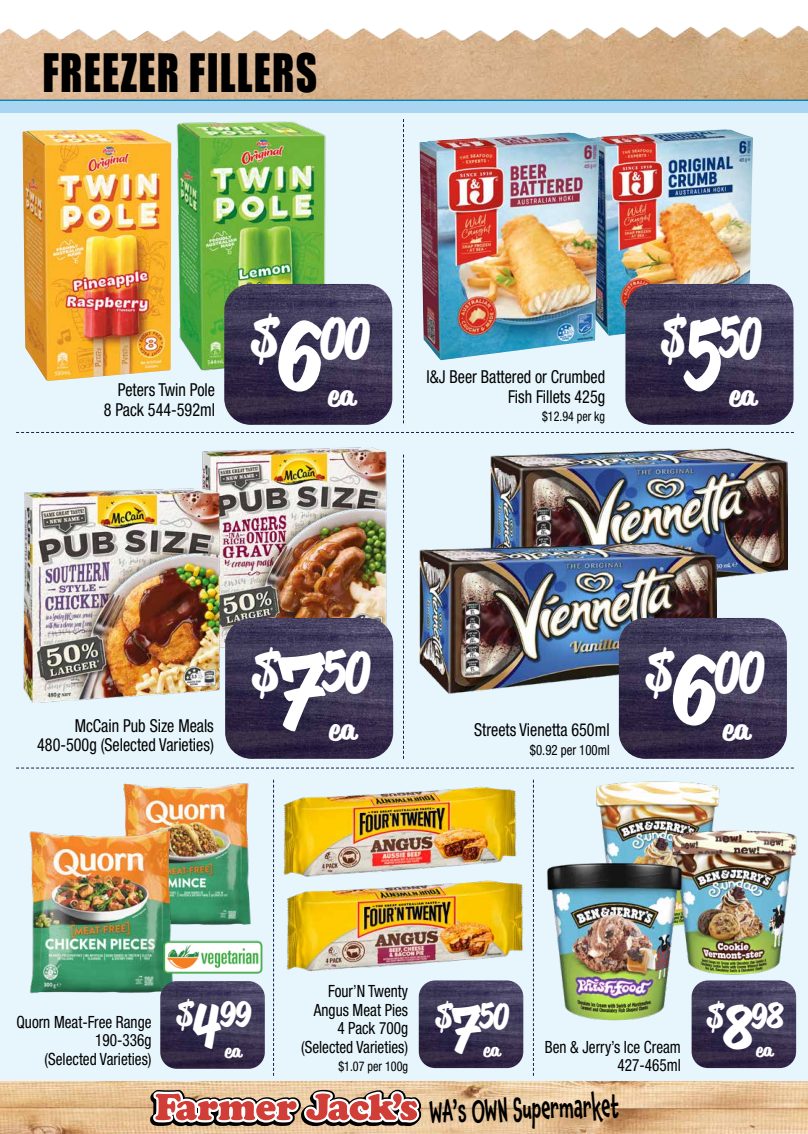
<style>
.page{position:relative;width:808px;height:1134px;background:#fff}
.page>*{position:absolute;margin:0;border:0;box-sizing:border-box;transform-origin:0 0}
.t1{font:700 56.9px "Reklame Script";color:#fff;scale:.77 1}
.t2{font:700 56.9px "Reklame Script";color:#fff;scale:.68 1}
.t3{font:48.7px "Impact";letter-spacing:.03em;color:#000;scale:.85 1}
.t4{font:700 35.4px "Reklame Script";color:#fff;scale:.77 1}
.t5{font:500 28.8px "Chaloops";color:#000;scale:.65 1}
.t6{font:700 27.9px "Reklame Script";color:#fff}
.t7{font:condensed 17.9px/19.5px "Helvetica Neue LT Std";color:#000;text-align:right;scale:.9 1}
.t8{font:700 17.4px "Reklame Script";color:#fff}
.t9{font:condensed 16.9px/18.4px "Helvetica Neue LT Std";color:#000;text-align:right;scale:.9 1}
.t10{font:condensed 14.2px "Helvetica Neue LT Std";color:#000;scale:.9 1}
.t11{font:condensed 13.4px "Helvetica Neue LT Std";color:#000;scale:.9 1}
.s1{font-size:97.6px}
.s2{font-size:60.7px}
</style>
<div class="page">
<div style="left:0;top:112px;width:808px;height:969px;background:#e7f6fd"></div>
<img style="left:0;top:1081px;width:808px;height:53px">
<svg style="left:149px;top:1089px;width:273px;height:38px"></svg>
<img style="left:0;top:26px;width:808px;height:74px">
<div style="left:0;top:100px;width:808px;height:12px;border:1px solid #007dac"></div>
<div style="left:0;top:101px;width:808px;height:11px;background:#aad5f2"></div>
<svg style="left:273px;top:780px;width:1px;height:296px"></svg>
<svg style="left:403px;top:455px;width:1px;height:304px"></svg>
<svg style="left:403px;top:119px;width:1px;height:304px"></svg>
<svg style="left:533px;top:780px;width:1px;height:296px"></svg>
<svg style="left:16px;top:767px;width:778px;height:1px"></svg>
<svg style="left:16px;top:432px;width:778px;height:1px"></svg>
<img style="left:599px;top:129px;width:154px;height:207px">
<img style="left:419px;top:133px;width:180px;height:227px">
<img style="left:171px;top:121px;width:155px;height:250px">
<img style="left:22px;top:129px;width:149px;height:252px">
<img style="left:224px;top:284px;width:168px;height:141px">
<img style="left:490px;top:448px;width:297px;height:163px">
<img style="left:419px;top:531px;width:297px;height:173px">
<img style="left:123px;top:783px;width:128px;height:142px">
<img style="left:29px;top:826px;width:158px;height:168px">
<img style="left:160px;top:981px;width:105px;height:88px">
<img style="left:283px;top:787px;width:234px;height:89px">
<img style="left:286px;top:876px;width:238px;height:96px">
<img style="left:419px;top:980px;width:104px;height:88px">
<img style="left:692px;top:980px;width:104px;height:88px">
<img style="left:161px;top:938px;width:102px;height:43px">
<img style="left:202px;top:448px;width:192px;height:200px">
<img style="left:23px;top:488px;width:205px;height:214px">
<img style="left:225px;top:618px;width:168px;height:141px">
<img style="left:625px;top:284px;width:168px;height:141px">
<img style="left:619px;top:618px;width:168px;height:141px">
<img style="left:596px;top:781px;width:124px;height:77px">
<img style="left:657px;top:826px;width:140px;height:149px">
<img style="left:532px;top:858px;width:166px;height:167px">
<h2 class="t3" style="left:43px;top:35px;width:325px">FREEZER FILLERS</h2>
<p class="t7" style="left:104px;top:380px;width:125px">Peters Twin Pole<br>8 Pack 544-592ml</p>
<h1 class="t1" style="left:249px;top:297px;width:157px">$<span class="s1">6</span>00</h1>
<h3 class="t6" style="left:328px;top:376px;width:28px">ea</h3>
<p class="t7" style="left:427px;top:367px;width:200px">I&amp;J Beer Battered or Crumbed<br>Fish Fillets 425g</p>
<p class="t11" style="left:542px;top:409px;width:72px">$12.94 per kg</p>
<h1 class="t2" style="left:660px;top:297px;width:150px">$<span class="s1">5</span>50</h1>
<h3 class="t6" style="left:729px;top:376px;width:28px">ea</h3>
<p class="t7" style="left:37px;top:715px;width:198px">McCain Pub Size Meals<br>480-500g (Selected Varieties)</p>
<h1 class="t1" style="left:250px;top:631px;width:157px">$<span class="s1">7</span>50</h1>
<h3 class="t6" style="left:329px;top:710px;width:28px">ea</h3>
<p class="t7" style="left:474px;top:720px;width:152px">Streets Vienetta 650ml</p>
<p class="t10" style="left:530px;top:742px;width:90px">$0.92 per 100ml</p>
<h1 class="t1" style="left:644px;top:631px;width:157px">$<span class="s1">6</span>00</h1>
<h3 class="t6" style="left:723px;top:710px;width:28px">ea</h3>
<p class="t9" style="left:16px;top:1012px;width:152px">Quorn Meat-Free Range<br>190-336g<br>(Selected Varieties)</p>
<h3 class="t4" style="left:175px;top:989px;width:100px">$<span class="s2">4</span>99</h3>
<p class="t8" style="left:225px;top:1038px;width:18px">ea</p>
<p class="t9" style="left:301px;top:982px;width:120px">Four’N Twenty<br>Angus Meat Pies<br>4 Pack 700g (Selected Varieties)</p>
<p class="t11" style="left:338px;top:1058px;width:79px">$1.07 per 100g</p>
<h3 class="t4" style="left:434px;top:991px;width:98px">$<span class="s2">7</span>50</h3>
<p class="t8" style="left:483px;top:1038px;width:18px">ea</p>
<p class="t9" style="left:545px;top:1037px;width:153px">Ben &amp; Jerry’s Ice Cream<br>427-465ml</p>
<h3 class="t5" style="left:429px;top:1090px;width:293px;rotate:-2deg">WA’s OWN Supermarket</h3>
<h3 class="t4" style="left:706px;top:991px;width:102px">$<span class="s2">8</span>98</h3>
<p class="t8" style="left:756px;top:1038px;width:18px">ea</p>
</div>
